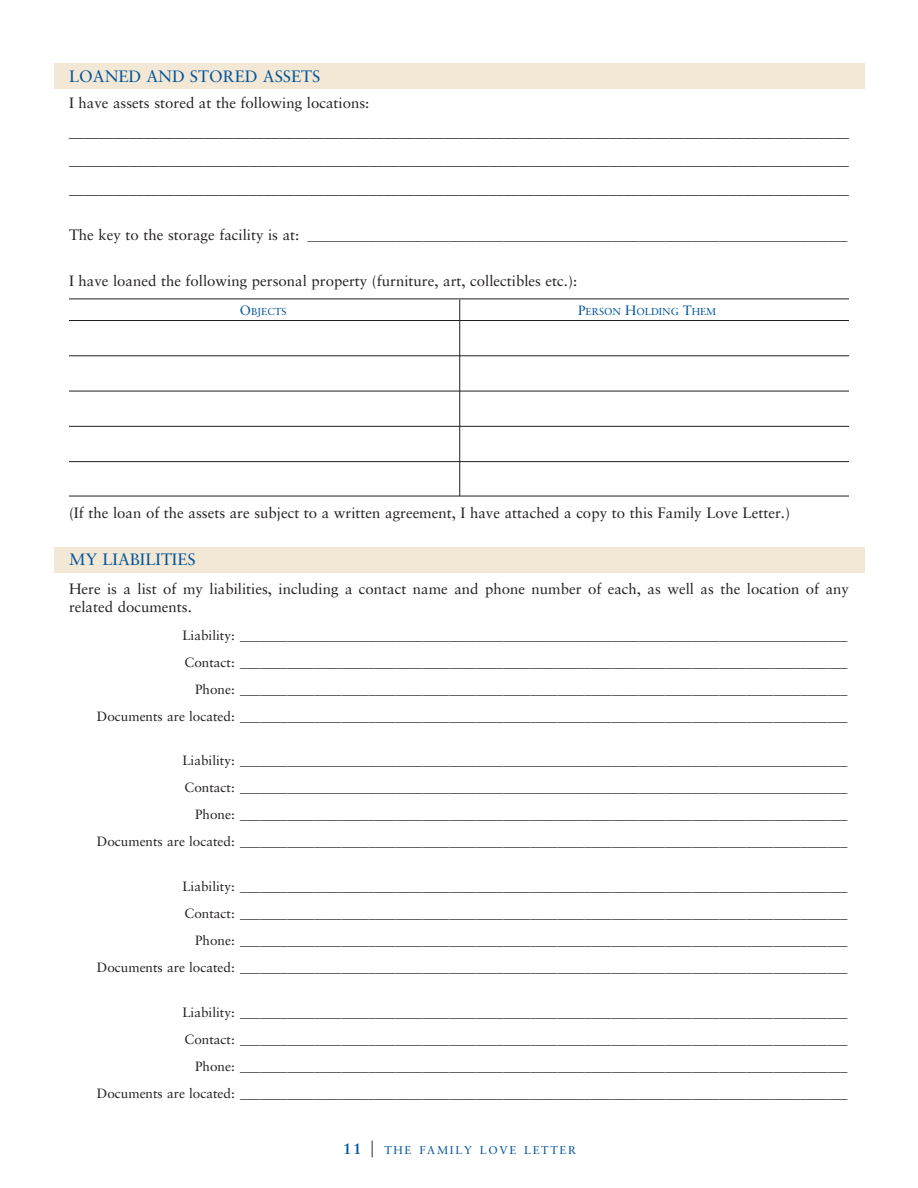
<style>
.page{position:relative;width:918px;height:1188px;background:#fff}
.page>*{position:absolute;margin:0;border:0;box-sizing:border-box;transform-origin:0 0}
.t1{font:16.5px "Sabon LT Std";color:#00539b}
.t2{font:15px/28.8px "Sabon LT Std";color:#231f20}
.t3{font:13.5px/27px "Sabon LT Std";color:#231f20;text-align:right}
.t4{font:11.25px "Sabon LT Std";letter-spacing:.15em;color:#00539b}
.t5{font:10.2px "Sabon LT Std";color:#00539b}
.s1{font-size:15px}
.s2{font-size:13.5px}
.s3{font-weight:700;font-size:15px}
.s4{font-size:21.6px;color:#231f20}
</style>
<div class="page">
<div style="left:55px;top:63px;width:810px;height:26px;background:#f2e8d5"></div>
<div style="left:55px;top:547px;width:810px;height:26px;background:#f2e8d5"></div>
<hr style="left:69px;top:299px;width:780px;height:1px;background:#231f20">
<hr style="left:69px;top:320px;width:780px;height:1px;background:#231f20">
<hr style="left:69px;top:355px;width:780px;height:1px;background:#231f20">
<hr style="left:69px;top:391px;width:780px;height:1px;background:#231f20">
<hr style="left:69px;top:426px;width:780px;height:1px;background:#231f20">
<hr style="left:69px;top:461px;width:780px;height:1px;background:#231f20">
<hr style="left:69px;top:496px;width:780px;height:1px;background:#231f20">
<hr style="left:459px;top:300px;width:1px;height:196px;background:#231f20">
<p class="t1" style="left:69px;top:68px;width:253px">LOANED AND STORED ASSETS</p>
<p class="t2" style="left:69px;top:89px;width:781px">I have assets stored at the following locations: ________________________________________________________________________________________________________ ________________________________________________________________________________________________________ ________________________________________________________________________________________________________</p>
<p class="t3" style="left:69px;top:222px;width:780px"><span class="s1">The key to the storage facility is at:</span> ________________________________________________________________________________</p>
<p class="t2" style="left:69px;top:267px;width:510px">I have loaned the following personal property (furniture, art, collectibles etc.):</p>
<p class="t5" style="left:240px;top:306px;width:48px"><span class="s2">O</span>BJECTS</p>
<p class="t5" style="left:578px;top:306px;width:140px"><span class="s2">P</span>ERSON <span class="s2">H</span>OLDING <span class="s2">T</span>HEM</p>
<p class="t2" style="left:69px;top:499px;width:723px">(If the loan of the assets are subject to a written agreement, I have attached a copy to this Family Love Letter.)</p>
<p class="t1" style="left:69px;top:551px;width:128px">MY LIABILITIES</p>
<p class="t2" style="left:69px;top:581px;width:782px;line-height:18px">Here is a list of my liabilities, including a contact name and phone number of each, as well as the location of any related documents.</p>
<p class="t3" style="left:97px;top:622px;width:752px">Liability: __________________________________________________________________________________________<br>Contact: __________________________________________________________________________________________<br>Phone: __________________________________________________________________________________________<br>Documents are located: __________________________________________________________________________________________</p>
<p class="t3" style="left:97px;top:748px;width:752px">Liability: __________________________________________________________________________________________<br>Contact: __________________________________________________________________________________________<br>Phone: __________________________________________________________________________________________<br>Documents are located: __________________________________________________________________________________________</p>
<p class="t3" style="left:97px;top:874px;width:752px">Liability: __________________________________________________________________________________________<br>Contact: __________________________________________________________________________________________<br>Phone: __________________________________________________________________________________________<br>Documents are located: __________________________________________________________________________________________</p>
<p class="t3" style="left:97px;top:999px;width:752px">Liability: __________________________________________________________________________________________<br>Contact: __________________________________________________________________________________________<br>Phone: __________________________________________________________________________________________<br>Documents are located: __________________________________________________________________________________________</p>
<p class="t4" style="left:343px;top:1145px;width:234px"><span class="s3">11</span> <span class="s4">|</span> THE FAMILY LOVE LETTER</p>
</div>
